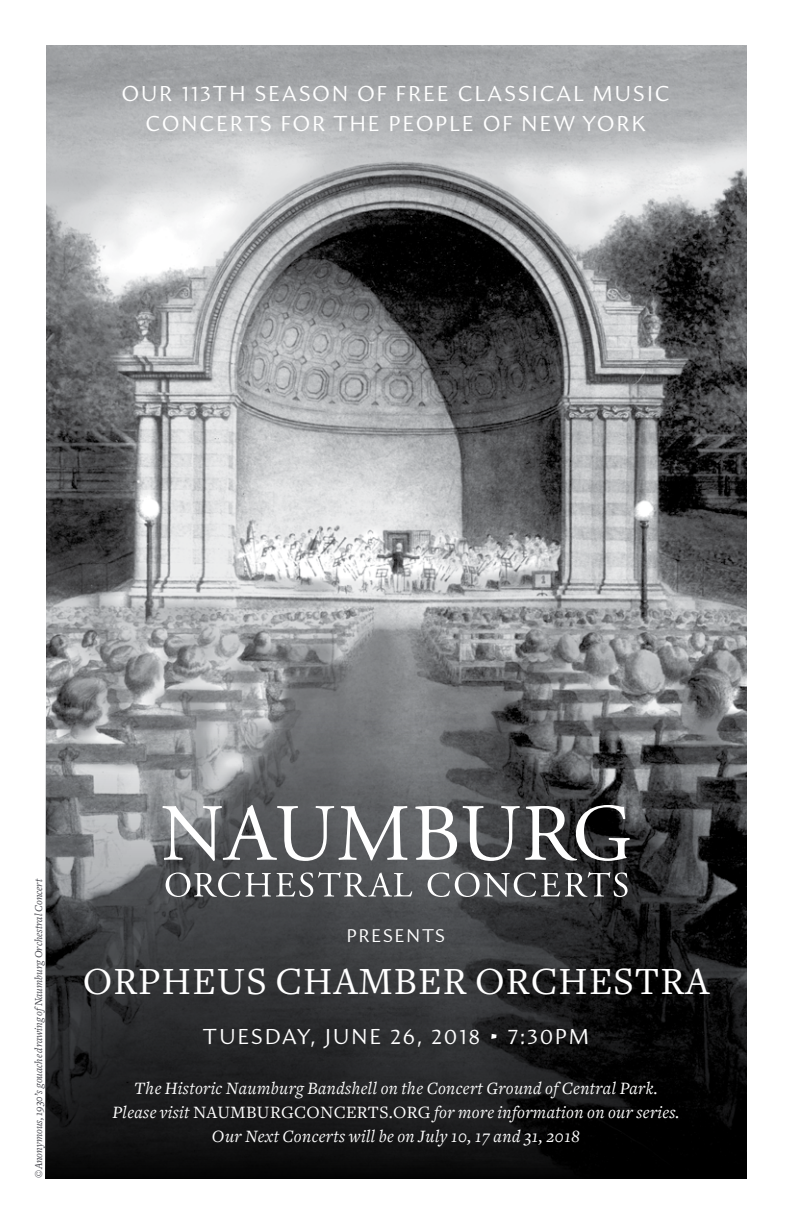
<style>
.page{position:relative;width:792px;height:1224px;background:#fff}
.page>*{position:absolute;margin:0;border:0;box-sizing:border-box;transform-origin:0 0}
.t1{font:40px "Freight Text";letter-spacing:.03em;color:#fff}
.t2{font:22px/30px "Amira";letter-spacing:.1em;color:#fff;text-align:center}
.t3{font:18.8px "Amira";letter-spacing:.1em;color:#fff}
.t4{font:italic 18px/24px "Freight Text";letter-spacing:.02em;color:#fff;text-align:center}
.t5{font:italic 11px "Freight Text";color:#42434a}
.s1{font-style:normal}
</style>
<div class="page">
<img style="left:46px;top:45px;width:701px;height:663px">
<svg style="left:45px;top:708px;width:702px;height:471px;background:#37383a"></svg>
<svg style="left:166px;top:872px;width:462px;height:25px;background:#6d6e70"></svg>
<svg style="left:162px;top:805px;width:468px;height:56px"></svg>
<p class="t2" style="left:122px;top:80px;width:550px">OUR 113TH SEASON OF FREE CLASSICAL MUSIC<br>CONCERTS FOR THE PEOPLE OF NEW YORK</p>
<p class="t5" style="left:33px;top:1178px;width:300px;rotate:-90deg">©Anonymous, 1930’s gouache drawing ofNaumburg Orchestral Concert</p>
<p class="t3" style="left:347px;top:925px;width:100px">PRESENTS</p>
<h1 class="t1" style="left:83px;top:959px;width:628px">ORPHEUS CHAMBER ORCHESTRA</h1>
<p class="t2" style="left:203px;top:1022px;width:388px">TUESDAY, JUNE 26, 2018 • 7:30PM</p>
<p class="t4" style="left:112px;top:1076px;width:569px">The Historic Naumburg Bandshell on the Concert Ground of Central Park.<br>Please visit <span class="s1">NAUMBURGCONCERTS.ORG</span> for more information on our series.<br>Our Next Concerts will be on July 10, 17 and 31, 2018</p>
</div>
